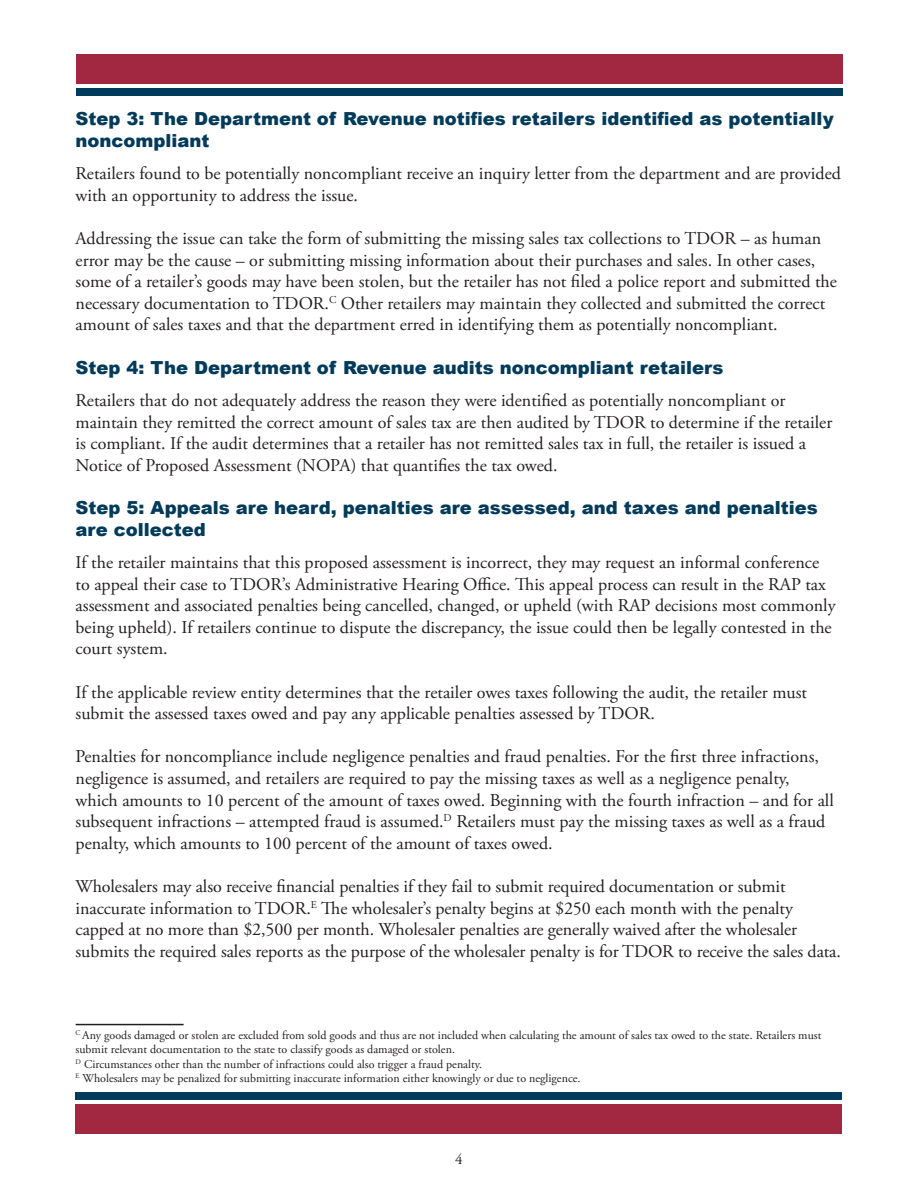
<style>
.page{position:relative;width:918px;height:1188px;background:#fff}
.page>*{position:absolute;margin:0;border:0;box-sizing:border-box;transform-origin:0 0}
.t1{font:18px/21.6px "Adobe Garamond Pro";color:#231f20}
.t2{font:900 18px/21.6px "Arial";color:#023b5a}
.t3{font:15px "Adobe Garamond Pro";color:#231f20}
.t4{font:12px/14.4px "Adobe Garamond Pro";color:#231f20}
</style>
<div class="page">
<div style="left:76px;top:1105px;width:766px;height:29px;background:#a22842"></div>
<div style="left:76px;top:1092px;width:766px;height:8px;background:#003a5d"></div>
<div style="left:76px;top:54px;width:766px;height:29px;background:#a22842"></div>
<div style="left:76px;top:88px;width:766px;height:8px;background:#003a5d"></div>
<hr style="left:76px;top:1024px;width:108px;height:1px;background:#231f20">
<p class="t2" style="left:76px;top:107px;width:760px">Step 3: The Department of Revenue notifies retailers identified as potentially noncompliant</p>
<p class="t1" style="left:76px;top:163px;width:767px">Retailers found to be potentially noncompliant receive an inquiry letter from the department and are provided with an opportunity to address the issue.</p>
<p class="t1" style="left:76px;top:228px;width:763px">Addressing the issue can take the form of submitting the missing sales tax collections to TDOR – as human error may be the cause – or submitting missing information about their purchases and sales. In other cases, some of a retailer’s goods may have been stolen, but the retailer has not filed a police report and submitted the necessary documentation to TDOR.<sup>C</sup> Other retailers may maintain they collected and submitted the correct amount of sales taxes and that the department erred in identifying them as potentially noncompliant.</p>
<p class="t2" style="left:76px;top:356px;width:649px">Step 4: The Department of Revenue audits noncompliant retailers</p>
<p class="t1" style="left:76px;top:390px;width:758px">Retailers that do not adequately address the reason they were identified as potentially noncompliant or maintain they remitted the correct amount of sales tax are then audited by TDOR to determine if the retailer is compliant. If the audit determines that a retailer has not remitted sales tax in full, the retailer is issued a Notice of Proposed Assessment (NOPA) that quantifies the tax owed.</p>
<p class="t2" style="left:76px;top:496px;width:744px">Step 5: Appeals are heard, penalties are assessed, and taxes and penalties are collected</p>
<p class="t1" style="left:76px;top:552px;width:762px">If the retailer maintains that this proposed assessment is incorrect, they may request an informal conference to appeal their case to TDOR’s Administrative Hearing Office. This appeal process can result in the RAP tax assessment and associated penalties being cancelled, changed, or upheld (with RAP decisions most commonly being upheld). If retailers continue to dispute the discrepancy, the issue could then be legally contested in the court system.</p>
<p class="t1" style="left:76px;top:682px;width:733px">If the applicable review entity determines that the retailer owes taxes following the audit, the retailer must submit the assessed taxes owed and pay any applicable penalties assessed by TDOR.</p>
<p class="t1" style="left:76px;top:747px;width:760px">Penalties for noncompliance include negligence penalties and fraud penalties. For the first three infractions, negligence is assumed, and retailers are required to pay the missing taxes as well as a negligence penalty, which amounts to 10 percent of the amount of taxes owed. Beginning with the fourth infraction – and for all subsequent infractions – attempted fraud is assumed.<sup>D</sup> Retailers must pay the missing taxes as well as a fraud penalty, which amounts to 100 percent of the amount of taxes owed.</p>
<p class="t1" style="left:76px;top:876px;width:767px">Wholesalers may also receive financial penalties if they fail to submit required documentation or submit inaccurate information to TDOR.<sup>E</sup> The wholesaler’s penalty begins at $250 each month with the penalty capped at no more than $2,500 per month. Wholesaler penalties are generally waived after the wholesaler submits the required sales reports as the purpose of the wholesaler penalty is for TDOR to receive the sales data.</p>
<p class="t4" style="left:76px;top:1028px;width:747px"><sup>C</sup> Any goods damaged or stolen are excluded from sold goods and thus are not included when calculating the amount of sales tax owed to the state. Retailers must submit relevant documentation to the state to classify goods as damaged or stolen.</p>
<p class="t4" style="left:76px;top:1057px;width:408px"><sup>D</sup> Circumstances other than the number of infractions could also trigger a fraud penalty.</p>
<p class="t4" style="left:76px;top:1072px;width:506px"><sup>E</sup> Wholesalers may be penalized for submitting inaccurate information either knowingly or due to negligence.</p>
<p class="t3" style="left:455px;top:1151px;width:9px">4</p>
</div>
